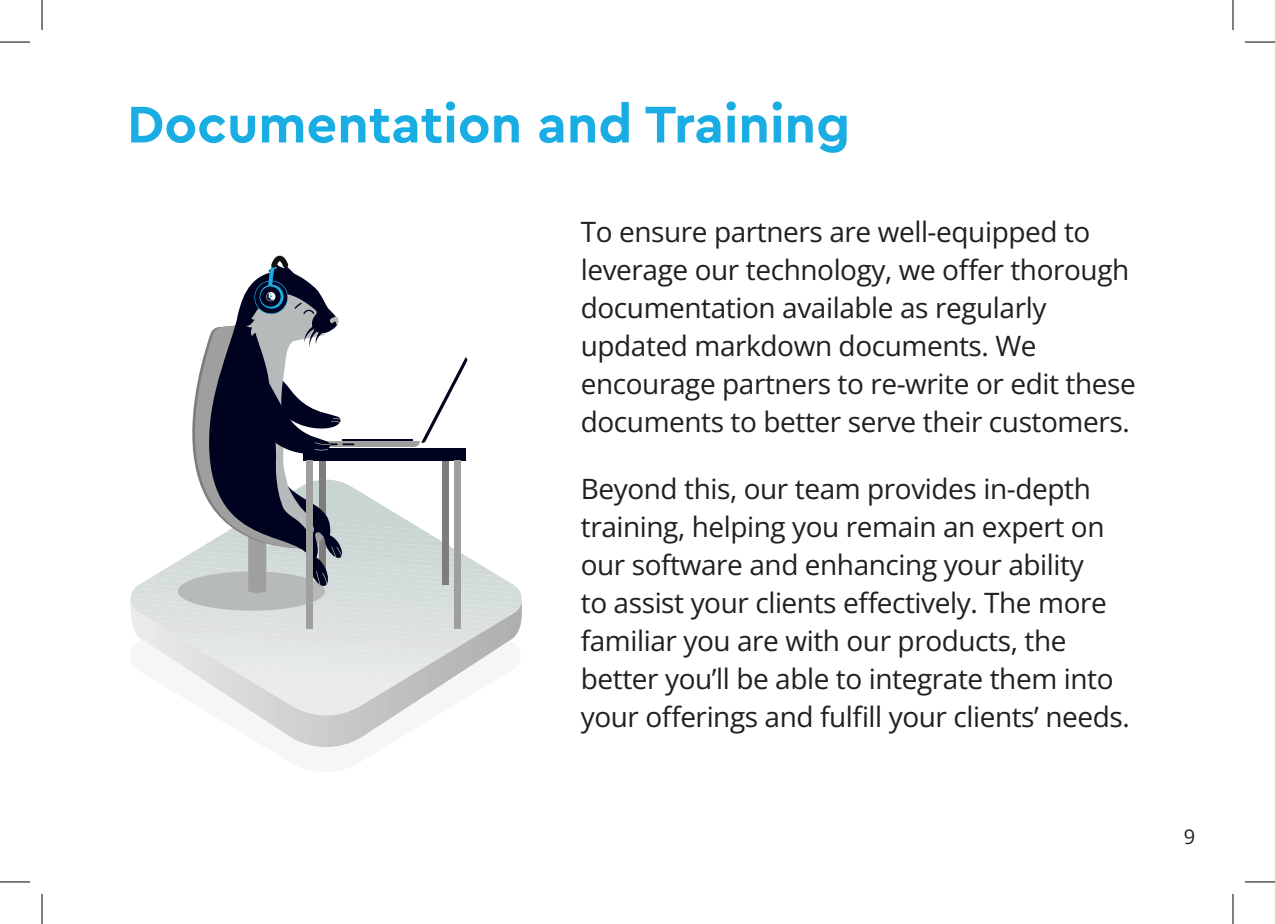
<style>
.page{position:relative;width:1275px;height:924px;background:#fff}
.page>*{position:absolute;margin:0;border:0;box-sizing:border-box;transform-origin:0 0}
.t1{font:700 54px "Cera Pro";color:#1aade4}
.t2{font:28px/38px "Open Sans";letter-spacing:-.015em;color:#231f20}
.t3{font:20px "Open Sans";color:#231f20}
</style>
<div class="page">
<div style="left:243px;top:599px;width:6px;height:151px;background:#f5f7f7"></div>
<div style="left:249px;top:599px;width:7px;height:151px;background:#f5f7f7"></div>
<div style="left:256px;top:599px;width:6px;height:151px;background:#f5f7f7"></div>
<svg style="left:262px;top:718px;width:7px;height:5px"></svg>
<svg style="left:269px;top:718px;width:7px;height:10px"></svg>
<svg style="left:276px;top:718px;width:6px;height:14px"></svg>
<svg style="left:282px;top:718px;width:7px;height:18px"></svg>
<svg style="left:289px;top:718px;width:6px;height:22px"></svg>
<svg style="left:295px;top:718px;width:7px;height:25px"></svg>
<svg style="left:302px;top:718px;width:7px;height:27px"></svg>
<div style="left:309px;top:599px;width:6px;height:151px;background:#cecfcf"></div>
<div style="left:315px;top:599px;width:7px;height:151px;background:#cdcece"></div>
<div style="left:322px;top:599px;width:6px;height:151px;background:#cdcdcc"></div>
<div style="left:328px;top:599px;width:7px;height:151px;background:#cbcaca"></div>
<div style="left:335px;top:599px;width:7px;height:151px;background:#cac9c9"></div>
<svg style="left:342px;top:718px;width:6px;height:28px"></svg>
<svg style="left:348px;top:718px;width:7px;height:26px"></svg>
<svg style="left:355px;top:718px;width:7px;height:23px"></svg>
<svg style="left:362px;top:718px;width:6px;height:19px"></svg>
<svg style="left:368px;top:718px;width:7px;height:15px"></svg>
<svg style="left:375px;top:718px;width:6px;height:11px"></svg>
<svg style="left:381px;top:718px;width:7px;height:7px"></svg>
<div style="left:388px;top:599px;width:7px;height:151px;background:#f5f7f7"></div>
<div style="left:395px;top:599px;width:6px;height:151px;background:#f5f7f7"></div>
<div style="left:401px;top:599px;width:7px;height:151px;background:#f5f7f7"></div>
<hr style="left:520px;top:599px;width:2px;height:151px;background:#afafaf">
<svg style="left:130px;top:255px;width:392px;height:463px"></svg>
<hr style="left:0;top:42px;width:30px;height:1px;background:#000">
<hr style="left:1245px;top:42px;width:30px;height:1px;background:#000">
<hr style="left:0;top:881px;width:30px;height:1px;background:#000">
<hr style="left:1245px;top:881px;width:30px;height:1px;background:#000">
<hr style="left:42px;top:0;width:1px;height:30px;background:#000">
<hr style="left:42px;top:893px;width:1px;height:30px;background:#000">
<hr style="left:1232px;top:0;width:1px;height:30px;background:#000">
<hr style="left:1232px;top:893px;width:1px;height:30px;background:#000">
<h1 class="t1" style="left:127px;top:88px;width:724px">Documentation and Training</h1>
<p class="t2" style="left:581px;top:212px;width:556px">To ensure partners are well-equipped to leverage our technology, we offer thorough documentation available as regularly updated markdown documents. We encourage partners to re-write or edit these documents to better serve their customers.</p>
<p class="t2" style="left:581px;top:468px;width:550px">Beyond this, our team provides in-depth training, helping you remain an expert on our software and enhancing your ability<br>to assist your clients effectively. The more familiar you are with our products, the better you’ll be able to integrate them into your offerings and fulfill your clients’ needs.</p>
<p class="t3" style="left:1183px;top:822px;width:13px">9</p>
</div>
